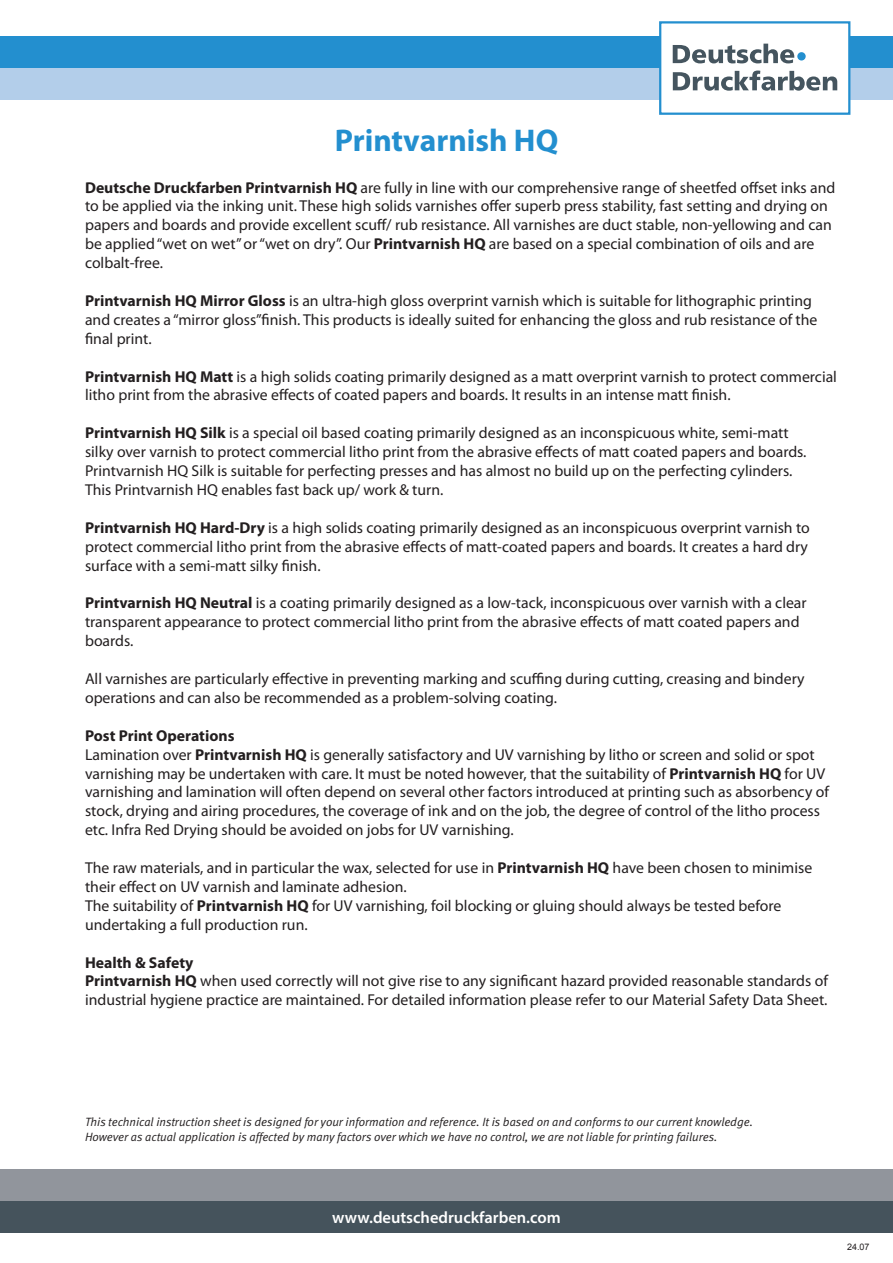
<style>
.page{position:relative;width:893px;height:1263px;background:#fff}
.page>*{position:absolute;margin:0;border:0;box-sizing:border-box;transform-origin:0 0}
.t1{font:700 31.5px "Myriad Pro";color:#238fcf}
.t2{font:600 16.5px "Myriad Pro";color:#fff}
.t3{font:15.75px/18.9px "Myriad Pro";color:#231f20}
.t4{font:italic 12px/14.4px "Meta Normal";color:#231f20}
.t5{font:9px "Arial";color:#231f20}
.s1{font-weight:700}
</style>
<div class="page">
<div style="left:0;top:36px;width:893px;height:32px;background:#238fcf"></div>
<div style="left:0;top:1169px;width:893px;height:32px;background:#91959c"></div>
<div style="left:0;top:68px;width:893px;height:32px;background:#b3ceea"></div>
<div style="left:0;top:1201px;width:893px;height:32px;background:#45535c"></div>
<div style="left:659px;top:21px;width:191px;height:94px;background:#fff;border:2px solid #238fcf"></div>
<svg style="left:673px;top:71px;width:164px;height:20px"></svg>
<svg style="left:673px;top:44px;width:121px;height:19px"></svg>
<div style="left:797px;top:52px;width:9px;height:9px;background:#238fcf;border-radius:50%"></div>
<h1 class="t1" style="left:335px;top:120px;width:225px">Printvarnish HQ</h1>
<p class="t3" style="left:85px;top:178px;width:752px"><span class="s1">Deutsche Druckfarben Printvarnish HQ</span> are fully in line with our comprehensive range of sheetfed offset inks and to be applied via the inking unit. These high solids varnishes offer superb press stability, fast setting and drying on papers and boards and provide excellent scuff/ rub resistance. All varnishes are duct stable, non-yellowing and can be applied “wet on wet” or “wet on dry”. Our <span class="s1">Printvarnish HQ</span> are based on a special combination of oils and are colbalt-free.</p>
<p class="t3" style="left:85px;top:291px;width:734px"><span class="s1">Printvarnish HQ Mirror Gloss</span> is an ultra-high gloss overprint varnish which is suitable for lithographic printing and creates a “mirror gloss”finish. This products is ideally suited for enhancing the gloss and rub resistance of the final print.</p>
<p class="t3" style="left:85px;top:367px;width:753px"><span class="s1">Printvarnish HQ Matt</span> is a high solids coating primarily designed as a matt overprint varnish to protect commercial litho print from the abrasive effects of coated papers and boards. It results in an intense matt finish.</p>
<p class="t3" style="left:85px;top:423px;width:723px"><span class="s1">Printvarnish HQ Silk</span> is a special oil based coating primarily designed as an inconspicuous white, semi-matt silky over varnish to protect commercial litho print from the abrasive effects of matt coated papers and boards.<br>Printvarnish HQ Silk is suitable for perfecting presses and has almost no build up on the perfecting cylinders.<br>This Printvarnish HQ enables fast back up/ work &amp; turn.</p>
<p class="t3" style="left:85px;top:518px;width:726px;text-align:justify"><span class="s1">Printvarnish HQ Hard-Dry</span> is a high solids coating primarily designed as an inconspicuous overprint varnish to protect commercial litho print from the abrasive effects of matt-coated papers and boards. It creates a hard dry surface with a semi-matt silky finish.</p>
<p class="t3" style="left:85px;top:593px;width:723px"><span class="s1">Printvarnish HQ Neutral</span> is a coating primarily designed as a low-tack, inconspicuous over varnish with a clear transparent appearance to protect commercial litho print from the abrasive effects of matt coated papers and boards.</p>
<p class="t3" style="left:85px;top:669px;width:721px">All varnishes are particularly effective in preventing marking and scuffing during cutting, creasing and bindery operations and can also be recommended as a problem-solving coating.</p>
<p class="t3" style="left:85px;top:726px;width:745px"><span class="s1">Post Print Operations<br></span>Lamination over <span class="s1">Printvarnish HQ</span> is generally satisfactory and UV varnishing by litho or screen and solid or spot varnishing may be undertaken with care. It must be noted however, that the suitability of <span class="s1">Printvarnish HQ</span> for UV varnishing and lamination will often depend on several other factors introduced at printing such as absorbency of stock, drying and airing procedures, the coverage of ink and on the job, the degree of control of the litho process etc. Infra Red Drying should be avoided on jobs for UV varnishing.</p>
<p class="t3" style="left:85px;top:858px;width:729px">The raw materials, and in particular the wax, selected for use in <span class="s1">Printvarnish HQ</span> have been chosen to minimise their effect on UV varnish and laminate adhesion.<br>The suitability of <span class="s1">Printvarnish HQ</span> for UV varnishing, foil blocking or gluing should always be tested before undertaking a full production run.</p>
<p class="t3" style="left:85px;top:952px;width:744px"><span class="s1">Health &amp; Safety<br>Printvarnish HQ</span> when used correctly will not give rise to any significant hazard provided reasonable standards of industrial hygiene practice are maintained. For detailed information please refer to our Material Safety Data Sheet.</p>
<p class="t4" style="left:85px;top:1114px;width:669px">This technical instruction sheet is designed for your information and reference. It is based on and conforms to our current knowledge.<br>However as actual application is affected by many factors over which we have no control, we are not liable for printing failures.</p>
<p class="t2" style="left:332px;top:1207px;width:230px">www.deutschedruckfarben.com</p>
<p class="t5" style="left:847px;top:1241px;width:24px">24.07</p>
</div>
